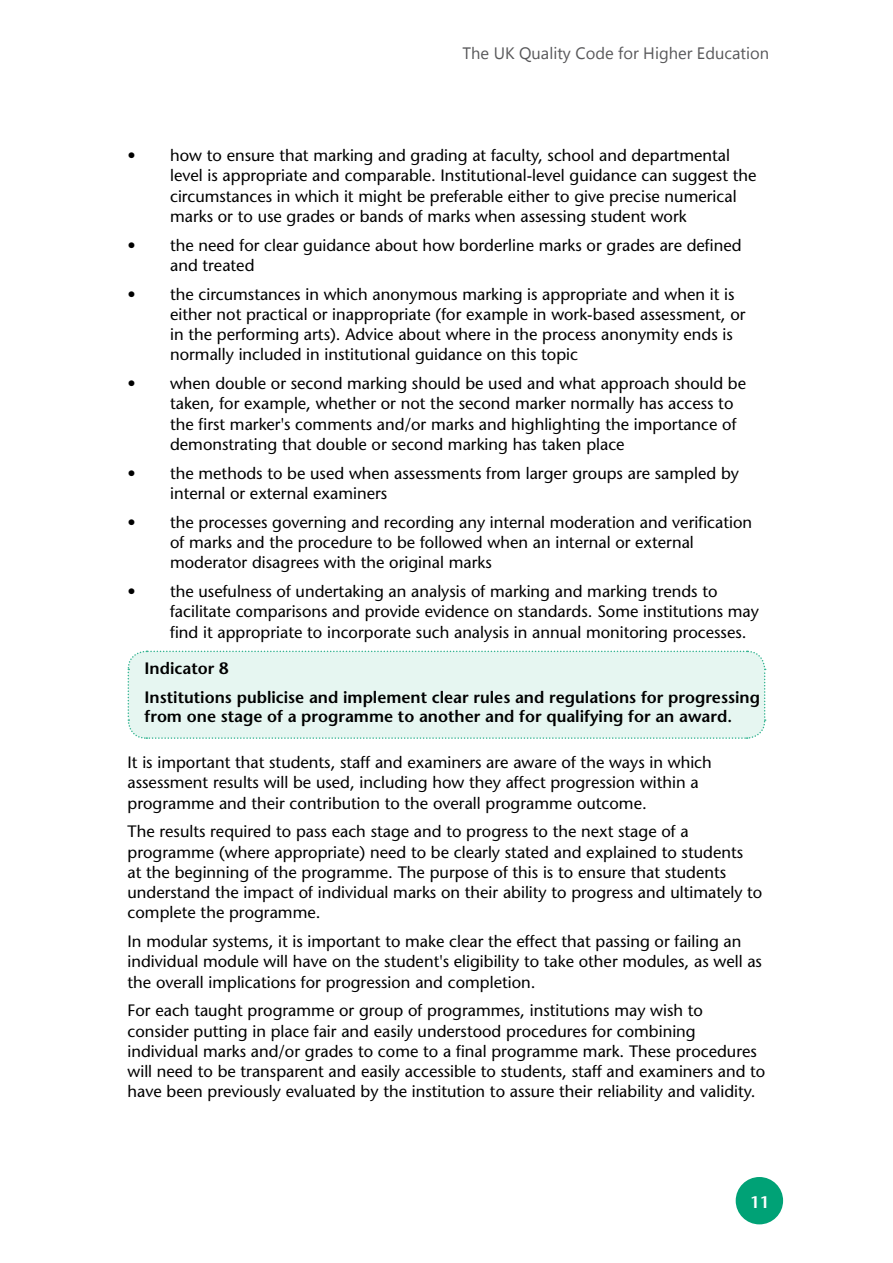
<style>
.page{position:relative;width:893px;height:1263px;background:#fff}
.page>*{position:absolute;margin:0;border:0;box-sizing:border-box;transform-origin:0 0}
.t1{font:16.5px/20.2px "Stone Sans";color:#000}
.t2{font:600 16.5px/28.3px "Stone Sans";color:#000}
.t3{font:16.5px "Segoe UI";color:#58585a}
.t4{font:600 16.5px "Stone Sans";color:#fff}
</style>
<div class="page">
<div style="left:736px;top:1177px;width:47px;height:47px;background:#00a276;border-radius:50%"></div>
<div style="left:127px;top:650px;width:639px;height:89px;background:#e6f6f1"></div>
<p class="t3" style="left:463px;top:42px;width:308px">The UK Quality Code for Higher Education</p>
<p class="t1" style="left:170px;top:145px;width:588px;text-indent:-43px">• how to ensure that marking and grading at faculty, school and departmental level is appropriate and comparable. Institutional-level guidance can suggest the circumstances in which it might be preferable either to give precise numerical marks or to use grades or bands of marks when assessing student work</p>
<p class="t1" style="left:170px;top:235px;width:573px;text-indent:-43px">• the need for clear guidance about how borderline marks or grades are defined and treated</p>
<p class="t1" style="left:170px;top:284px;width:577px;text-indent:-43px">• the circumstances in which anonymous marking is appropriate and when it is either not practical or inappropriate (for example in work-based assessment, or in the performing arts). Advice about where in the process anonymity ends is normally included in institutional guidance on this topic</p>
<p class="t1" style="left:170px;top:373px;width:577px;text-indent:-43px">• when double or second marking should be used and what approach should be taken, for example, whether or not the second marker normally has access to the first marker's comments and/or marks and highlighting the importance of demonstrating that double or second marking has taken place</p>
<p class="t1" style="left:170px;top:463px;width:570px;text-indent:-43px">• the methods to be used when assessments from larger groups are sampled by internal or external examiners</p>
<p class="t1" style="left:170px;top:512px;width:583px;text-indent:-43px">• the processes governing and recording any internal moderation and verification of marks and the procedure to be followed when an internal or external moderator disagrees with the original marks</p>
<p class="t1" style="left:170px;top:581px;width:590px;text-indent:-43px">• the usefulness of undertaking an analysis of marking and marking trends to facilitate comparisons and provide evidence on standards. Some institutions may find it appropriate to incorporate such analysis in annual monitoring processes.</p>
<p class="t2" style="left:145px;top:654px;width:617px">Indicator 8<br>Institutions publicise and implement clear rules and regulations for progressing</p>
<p class="t2" style="left:145px;top:702px;width:589px">from one stage of a programme to another and for qualifying for an award.</p>
<p class="t1" style="left:128px;top:752px;width:586px">It is important that students, staff and examiners are aware of the ways in which assessment results will be used, including how they affect progression within a programme and their contribution to the overall programme outcome.</p>
<p class="t1" style="left:128px;top:822px;width:636px">The results required to pass each stage and to progress to the next stage of a programme (where appropriate) need to be clearly stated and explained to students<br>at the beginning of the programme. The purpose of this is to ensure that students understand the impact of individual marks on their ability to progress and ultimately to complete the programme.</p>
<p class="t1" style="left:128px;top:931px;width:636px">In modular systems, it is important to make clear the effect that passing or failing an individual module will have on the student's eligibility to take other modules, as well as the overall implications for progression and completion.</p>
<p class="t1" style="left:128px;top:1000px;width:639px">For each taught programme or group of programmes, institutions may wish to consider putting in place fair and easily understood procedures for combining individual marks and/or grades to come to a final programme mark. These procedures will need to be transparent and easily accessible to students, staff and examiners and to have been previously evaluated by the institution to assure their reliability and validity.</p>
<p class="t4" style="left:750px;top:1192px;width:20px">11</p>
</div>
